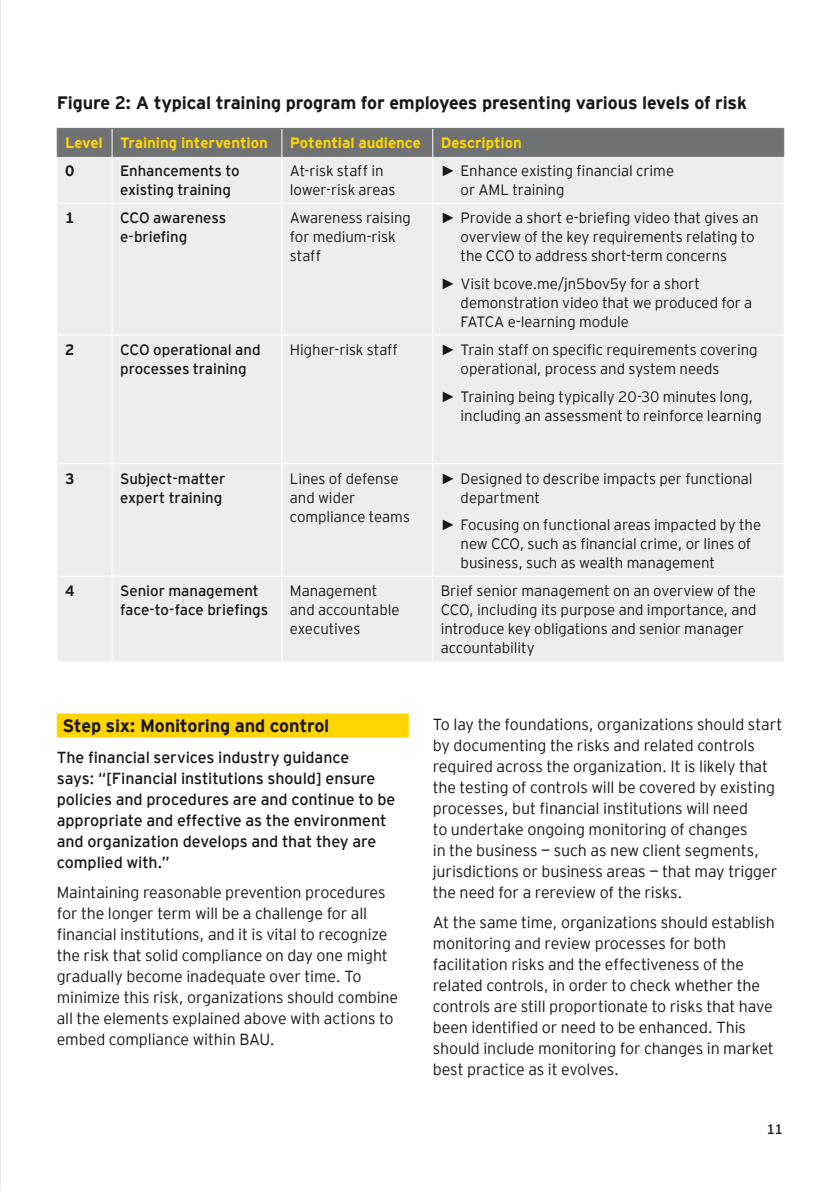
<style>
.page{position:relative;width:840px;height:1191px;background:#fff}
.page>*{position:absolute;margin:0;border:0;box-sizing:border-box;transform-origin:0 0}
.t1{font:700 18px "EY Interstate";letter-spacing:-.01em;color:#1a171c}
.t2{font:300 16px/21px "EY Interstate";letter-spacing:-.01em;color:#1a171c}
.t3{font:16px/21px "EY Interstate";letter-spacing:-.005em;color:#1a171c}
.t4{font:300 15px/19px "EY Interstate";letter-spacing:-.005em;color:#1a171c}
.t5{font:15px/19px "EY Interstate";letter-spacing:-.005em;color:#1a171c}
.t6{font:700 15px "EY Interstate";letter-spacing:-.005em;color:#ffd500}
.t7{font:700 15px "EY Interstate";color:#1a171c}
.t8{font:14px "EY Interstate";color:#1a171c}
.s1{font-family:"Arial";font-weight:700}
</style>
<div class="page">
<img style="left:0;top:0;width:1px;height:1191px">
<div style="left:57px;top:157px;width:726px;height:504px;background:#ededee"></div>
<hr style="left:57px;top:156px;width:54px;height:1px;background:#707173">
<hr style="left:112px;top:156px;width:169px;height:1px;background:#707173">
<hr style="left:282px;top:156px;width:150px;height:1px;background:#707173">
<hr style="left:433px;top:156px;width:350px;height:1px;background:#707173">
<div style="left:57px;top:128px;width:726px;height:28px;background:#707173"></div>
<hr style="left:111px;top:156px;width:1px;height:47px;background:#fff">
<hr style="left:281px;top:156px;width:1px;height:47px;background:#fff">
<hr style="left:432px;top:156px;width:1px;height:47px;background:#fff">
<hr style="left:57px;top:203px;width:55px;height:1px;background:#fff">
<hr style="left:112px;top:203px;width:170px;height:1px;background:#fff">
<hr style="left:111px;top:204px;width:1px;height:130px;background:#fff">
<hr style="left:282px;top:203px;width:150px;height:1px;background:#fff">
<hr style="left:281px;top:204px;width:1px;height:130px;background:#fff">
<hr style="left:432px;top:203px;width:351px;height:1px;background:#fff">
<hr style="left:432px;top:204px;width:1px;height:130px;background:#fff">
<hr style="left:57px;top:334px;width:55px;height:1px;background:#fff">
<hr style="left:112px;top:334px;width:170px;height:1px;background:#fff">
<hr style="left:111px;top:335px;width:1px;height:128px;background:#fff">
<hr style="left:282px;top:334px;width:150px;height:1px;background:#fff">
<hr style="left:281px;top:335px;width:1px;height:128px;background:#fff">
<hr style="left:432px;top:334px;width:351px;height:1px;background:#fff">
<hr style="left:432px;top:335px;width:1px;height:128px;background:#fff">
<hr style="left:57px;top:463px;width:55px;height:1px;background:#fff">
<hr style="left:112px;top:463px;width:170px;height:1px;background:#fff">
<hr style="left:111px;top:464px;width:1px;height:112px;background:#fff">
<hr style="left:282px;top:463px;width:150px;height:1px;background:#fff">
<hr style="left:281px;top:464px;width:1px;height:112px;background:#fff">
<hr style="left:432px;top:463px;width:351px;height:1px;background:#fff">
<hr style="left:432px;top:464px;width:1px;height:112px;background:#fff">
<hr style="left:57px;top:576px;width:55px;height:1px;background:#fff">
<hr style="left:112px;top:576px;width:170px;height:1px;background:#fff">
<hr style="left:111px;top:577px;width:1px;height:84px;background:#fff">
<hr style="left:282px;top:576px;width:150px;height:1px;background:#fff">
<hr style="left:281px;top:577px;width:1px;height:84px;background:#fff">
<hr style="left:432px;top:576px;width:351px;height:1px;background:#fff">
<hr style="left:432px;top:577px;width:1px;height:84px;background:#fff">
<div style="left:57px;top:713px;width:351px;height:24px;background:#ffd500"></div>
<p class="t1" style="left:57px;top:90px;width:691px">Figure 2: A typical training program for employees presenting various levels of risk</p>
<p class="t6" style="left:65px;top:132px;width:204px">Level Training intervention</p>
<p class="t6" style="left:290px;top:132px;width:132px">Potential audience</p>
<p class="t6" style="left:440px;top:132px;width:82px">Description</p>
<p class="t7" style="left:65px;top:160px;width:11px">0</p>
<p class="t5" style="left:120px;top:161px;width:121px">Enhancements to existing training</p>
<p class="t4" style="left:290px;top:161px;width:107px">At-risk staff in lower-risk areas</p>
<p class="t4" style="left:460px;top:161px;width:215px;text-indent:-20px"><span class="s1">►</span> Enhance existing financial crime or AML training</p>
<p class="t7" style="left:65px;top:207px;width:11px">1</p>
<p class="t5" style="left:120px;top:208px;width:108px">CCO awareness e-briefing</p>
<p class="t4" style="left:290px;top:208px;width:122px">Awareness raising for medium-risk staff</p>
<p class="t4" style="left:460px;top:208px;width:299px;text-indent:-20px"><span class="s1">►</span> Provide a short e-briefing video that gives an overview of the key requirements relating to the CCO to address short-term concerns</p>
<p class="t4" style="left:460px;top:273px;width:293px;text-indent:-20px"><span class="s1">►</span> Visit bcove.me/jn5bov5y for a short demonstration video that we produced for a<br>FATCA e-learning module</p>
<p class="t7" style="left:65px;top:339px;width:11px">2</p>
<p class="t5" style="left:120px;top:339px;width:142px">CCO operational and processes training</p>
<p class="t4" style="left:290px;top:339px;width:109px">Higher-risk staff</p>
<p class="t4" style="left:460px;top:339px;width:298px;text-indent:-20px"><span class="s1">►</span> Train staff on specific requirements covering operational, process and system needs</p>
<p class="t4" style="left:460px;top:386px;width:302px;text-indent:-20px"><span class="s1">►</span> Training being typically 20-30 minutes long, including an assessment to reinforce learning</p>
<p class="t7" style="left:65px;top:467px;width:11px">3</p>
<p class="t5" style="left:120px;top:468px;width:107px">Subject-matter expert training</p>
<p class="t4" style="left:290px;top:468px;width:121px">Lines of defense and wider compliance teams</p>
<p class="t4" style="left:460px;top:468px;width:293px;text-indent:-20px"><span class="s1">►</span> Designed to describe impacts per functional department</p>
<p class="t4" style="left:460px;top:514px;width:302px;text-indent:-20px"><span class="s1">►</span> Focusing on functional areas impacted by the new CCO, such as financial crime, or lines of business, such as wealth management</p>
<p class="t7" style="left:65px;top:580px;width:11px">4</p>
<p class="t5" style="left:120px;top:580px;width:150px">Senior management face-to-face briefings</p>
<p class="t4" style="left:290px;top:580px;width:111px">Management and accountable executives</p>
<p class="t4" style="left:440px;top:580px;width:317px">Brief senior management on an overview of the CCO, including its purpose and importance, and introduce key obligations and senior manager accountability</p>
<p class="t1" style="left:62px;top:712px;width:268px">Step six: Monitoring and control</p>
<p class="t3" style="left:57px;top:746px;width:340px">The financial services industry guidance<br>says: “[Financial institutions should] ensure policies and procedures are and continue to be appropriate and effective as the environment and organization develops and that they are complied with.”</p>
<p class="t2" style="left:57px;top:880px;width:343px">Maintaining reasonable prevention procedures for the longer term will be a challenge for all financial institutions, and it is vital to recognize the risk that solid compliance on day one might gradually become inadequate over time. To minimize this risk, organizations should combine all the elements explained above with actions to embed compliance within BAU.</p>
<p class="t2" style="left:432px;top:713px;width:351px">To lay the foundations, organizations should start by documenting the risks and related controls required across the organization. It is likely that the testing of controls will be covered by existing processes, but financial institutions will need<br>to undertake ongoing monitoring of changes<br>in the business — such as new client segments, jurisdictions or business areas — that may trigger the need for a rereview of the risks.</p>
<p class="t2" style="left:432px;top:910px;width:343px">At the same time, organizations should establish monitoring and review processes for both facilitation risks and the effectiveness of the related controls, in order to check whether the controls are still proportionate to risks that have been identified or need to be enhanced. This should include monitoring for changes in market best practice as it evolves.</p>
<p class="t8" style="left:766px;top:1119px;width:18px">11</p>
</div>
